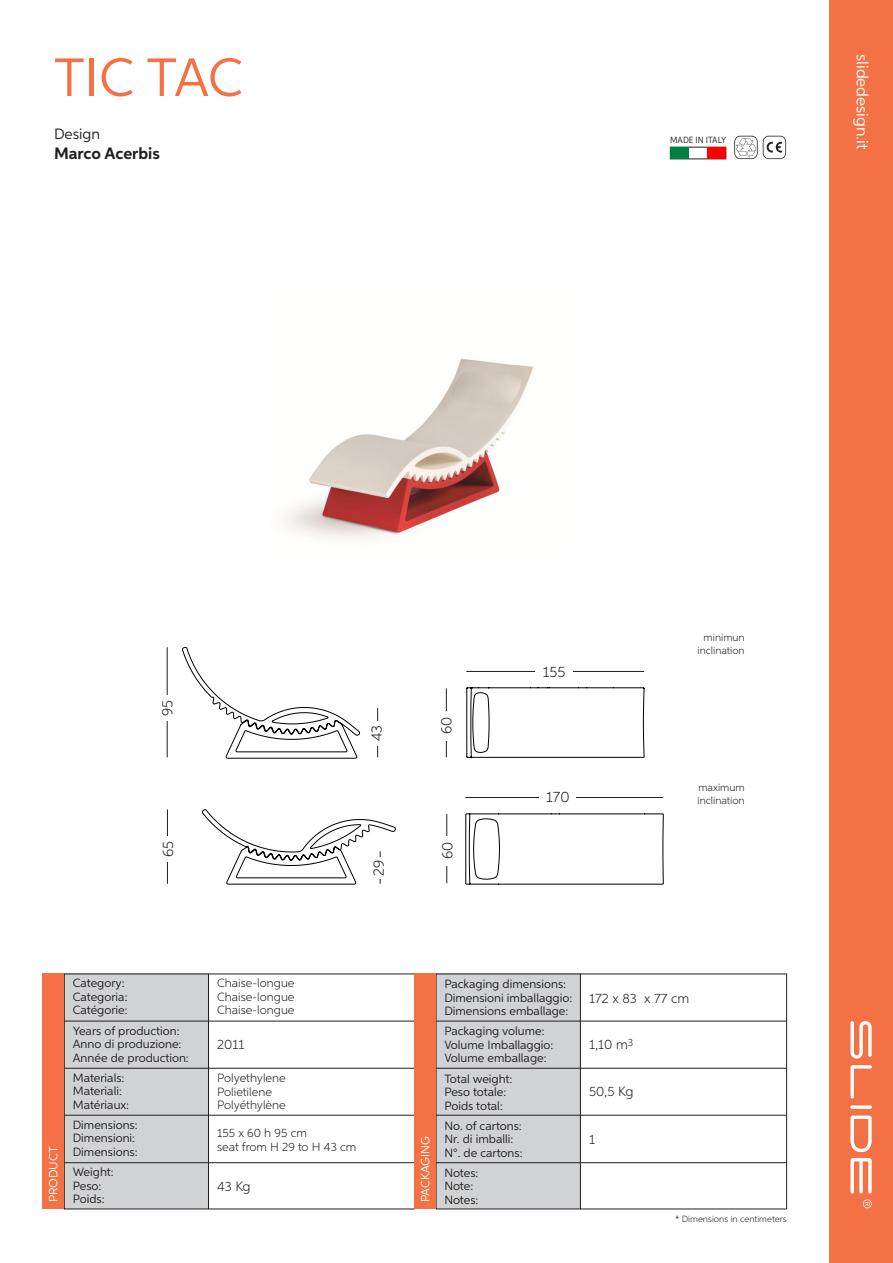
<style>
.page{position:relative;width:893px;height:1263px;background:#fff}
.page>*{position:absolute;margin:0;border:0;box-sizing:border-box;transform-origin:0 0}
.t1{font:54px "Aspira";letter-spacing:-.01em;color:#f37144}
.t2{font:16.5px "Aspira";color:#fff}
.t3{font:700 16.5px "Aspira";color:#231f20}
.t4{font:300 15px "Aspira";color:#231f20}
.t5{font:15px "Aspira";color:#231f20}
.t6{font:300 13.5px "Aspira";color:#231f20}
.t7{font:12px/13.5px "Aspira";color:#231f20}
.t8{font:300 12px/13.5px "Aspira";color:#231f20}
.t9{font:12px "Aspira";color:#fff}
.t10{font:300 10.5px/13.5px "Aspira";color:#231f20}
.t11{font:300 9px "Aspira";color:#231f20}
.t12{font:9px "Aspira Nar";color:#231f20}
</style>
<div class="page">
<div style="left:829px;top:0;width:64px;height:1263px;background:#f37144"></div>
<svg style="left:863px;top:1199px;width:9px;height:9px"></svg>
<svg style="left:850px;top:1105px;width:22px;height:4px"></svg>
<svg style="left:850px;top:1115px;width:22px;height:37px"></svg>
<svg style="left:850px;top:1065px;width:22px;height:33px"></svg>
<svg style="left:850px;top:1158px;width:22px;height:35px"></svg>
<svg style="left:850px;top:1021px;width:22px;height:37px"></svg>
<svg style="left:734px;top:136px;width:52px;height:23px"></svg>
<div style="left:670px;top:147px;width:19px;height:12px;background:#008040"></div>
<div style="left:708px;top:147px;width:18px;height:12px;background:#fe0000"></div>
<div style="left:64px;top:974px;width:144px;height:235px;background:#d1d2d4"></div>
<div style="left:64px;top:974px;width:145px;height:235px;border:1px solid #231f20"></div>
<div style="left:436px;top:974px;width:144px;height:235px;background:#d1d2d4"></div>
<div style="left:436px;top:974px;width:145px;height:235px;border:1px solid #231f20"></div>
<hr style="left:64px;top:1021px;width:722px;height:1px;background:#231f20">
<hr style="left:209px;top:974px;width:206px;height:1px;background:#231f20">
<hr style="left:64px;top:1068px;width:723px;height:1px;background:#231f20">
<hr style="left:64px;top:1115px;width:722px;height:1px;background:#231f20">
<hr style="left:209px;top:1209px;width:206px;height:1px;background:#231f20">
<hr style="left:581px;top:1209px;width:205px;height:1px;background:#231f20">
<hr style="left:64px;top:1162px;width:723px;height:1px;background:#231f20">
<hr style="left:581px;top:974px;width:206px;height:1px;background:#231f20">
<hr style="left:786px;top:974px;width:1px;height:235px;background:#231f20">
<div style="left:43px;top:974px;width:21px;height:235px;background:#f37144"></div>
<div style="left:415px;top:974px;width:21px;height:235px;background:#f37144"></div>
<img style="left:286px;top:358px;width:248px;height:183px">
<svg style="left:202px;top:809px;width:194px;height:76px"></svg>
<hr style="left:167px;top:809px;width:1px;height:75px;background:#231f20">
<hr style="left:380px;top:851px;width:1px;height:33px;background:#231f20">
<hr style="left:446px;top:814px;width:1px;height:69px;background:#231f20">
<div style="left:161px;top:836px;width:19px;height:25px;background:#fff"></div>
<div style="left:372px;top:857px;width:19px;height:22px;background:#fff"></div>
<div style="left:441px;top:836px;width:18px;height:29px;background:#fff"></div>
<svg style="left:465px;top:671px;width:199px;height:303px"></svg>
<hr style="left:446px;top:688px;width:1px;height:69px;background:#231f20">
<hr style="left:466px;top:671px;width:178px;height:1px;background:#231f20">
<div style="left:535px;top:665px;width:38px;height:17px;background:#fff"></div>
<svg style="left:182px;top:646px;width:178px;height:113px"></svg>
<hr style="left:167px;top:647px;width:1px;height:110px;background:#231f20">
<hr style="left:377px;top:708px;width:1px;height:49px;background:#231f20">
<div style="left:161px;top:696px;width:16px;height:25px;background:#fff"></div>
<div style="left:370px;top:721px;width:15px;height:24px;background:#fff"></div>
<div style="left:440px;top:711px;width:18px;height:29px;background:#fff"></div>
<h1 class="t1" style="left:54px;top:45px;width:190px">TIC TAC</h1>
<p class="t5" style="left:54px;top:125px;width:48px">Design</p>
<h2 class="t3" style="left:54px;top:143px;width:107px">Marco Acerbis</h2>
<p class="t12" style="left:670px;top:134px;width:58px">MADE IN ITALY</p>
<h2 class="t2" style="left:872px;top:54px;width:97px;rotate:90deg">slidedesign.it</h2>
<p class="t4" style="left:158px;top:716px;width:18px;rotate:-90deg">95</p>
<p class="t4" style="left:159px;top:857px;width:18px;rotate:-90deg">65</p>
<p class="t4" style="left:368px;top:741px;width:18px;rotate:-90deg">43</p>
<p class="t4" style="left:370px;top:876px;width:17px;rotate:-90deg">29</p>
<p class="t4" style="left:437px;top:734px;width:19px;rotate:-90deg">60</p>
<p class="t4" style="left:438px;top:859px;width:19px;rotate:-90deg">60</p>
<p class="t4" style="left:543px;top:663px;width:24px">155</p>
<p class="t10" style="left:697px;top:630px;width:49px;text-align:center">minimun inclination</p>
<p class="t4" style="left:546px;top:787px;width:25px">170</p>
<p class="t10" style="left:697px;top:780px;width:49px">maximum inclination</p>
<p class="t7" style="left:73px;top:976px;width:56px">Category:<br>Categoria:<br>Catégorie:</p>
<p class="t7" style="left:73px;top:1024px;width:118px">Years of production:<br>Anno di produzione:<br>Année de production:</p>
<p class="t8" style="left:217px;top:976px;width:79px;text-align:justify">Chaise-longue Chaise-longue Chaise-longue</p>
<p class="t6" style="left:217px;top:1036px;width:29px">2011</p>
<p class="t7" style="left:73px;top:1071px;width:58px">Materials:<br>Materiali:<br>Matériaux:</p>
<p class="t7" style="left:73px;top:1118px;width:66px">Dimensions:<br>Dimensioni:<br>Dimensions:</p>
<p class="t8" style="left:217px;top:1071px;width:70px">Polyethylene<br>Polietilene<br>Polyéthylène</p>
<p class="t8" style="left:217px;top:1126px;width:141px">155 x 60 h 95 cm<br>seat from H 29 to H 43 cm</p>
<p class="t9" style="left:46px;top:1202px;width:57px;rotate:-90deg">PRODUCT</p>
<p class="t9" style="left:418px;top:1202px;width:68px;rotate:-90deg">PACKAGING</p>
<p class="t7" style="left:73px;top:1165px;width:42px">Weight:<br>Peso:<br>Poids:</p>
<p class="t6" style="left:217px;top:1178px;width:35px">43 Kg</p>
<p class="t7" style="left:444px;top:977px;width:129px">Packaging dimensions:<br>Dimensioni imballaggio:<br>Dimensions emballage:</p>
<p class="t7" style="left:444px;top:1024px;width:111px">Packaging volume:<br>Volume Imballaggio:<br>Volume emballage:</p>
<p class="t7" style="left:444px;top:1072px;width:70px">Total weight:<br>Peso totale:<br>Poids total:</p>
<p class="t7" style="left:444px;top:1118px;width:80px">No. of cartons:<br>Nr. di imballi:<br>N°. de cartons:</p>
<p class="t7" style="left:444px;top:1165px;width:36px">Notes:<br>Note:<br>Notes:</p>
<p class="t6" style="left:589px;top:990px;width:102px">172 x 83 x 77 cm</p>
<p class="t6" style="left:589px;top:1036px;width:46px">1,10 m<sup>3</sup></p>
<p class="t6" style="left:589px;top:1083px;width:46px">50,5 Kg</p>
<p class="t6" style="left:589px;top:1131px;width:7px">1</p>
<p class="t11" style="left:675px;top:1213px;width:113px">* Dimensions in centimeters</p>
</div>
